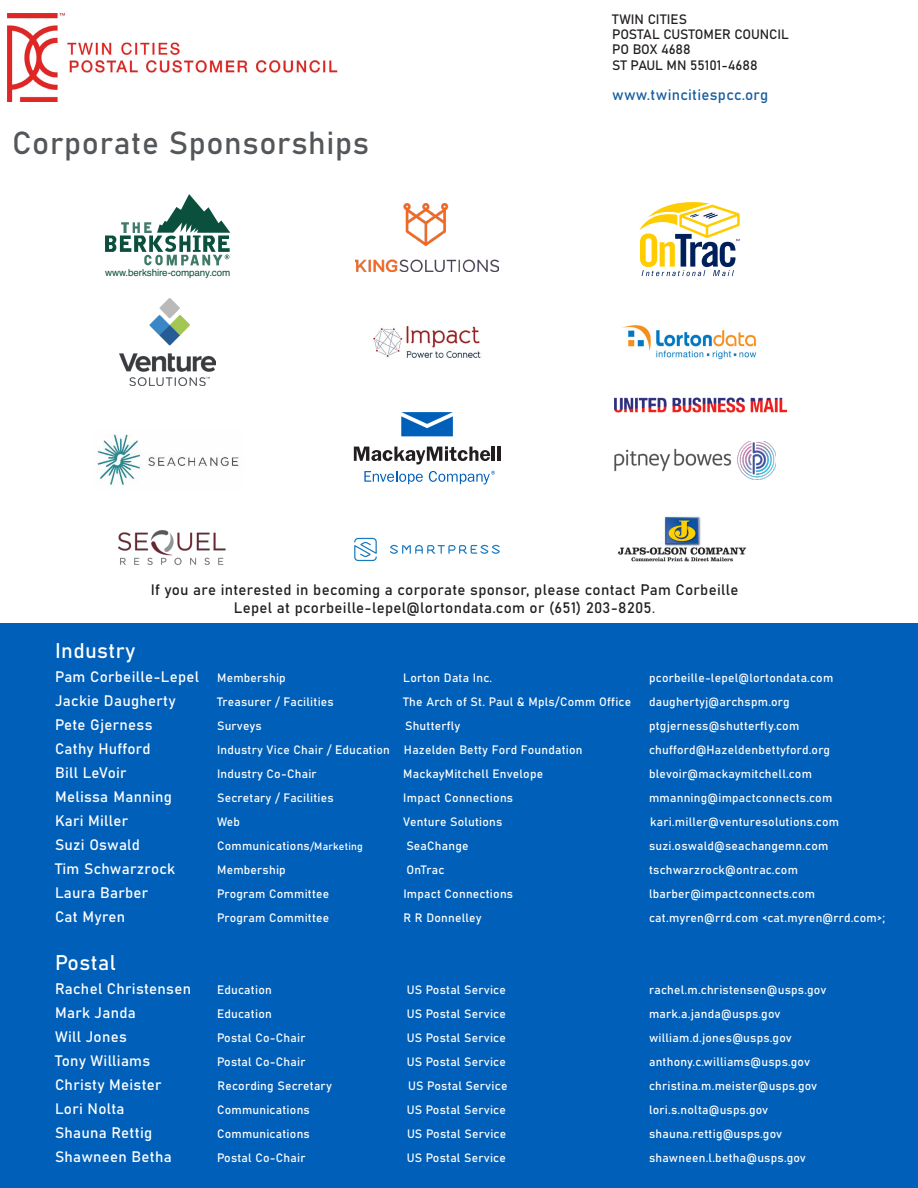
<style>
.page{position:relative;width:918px;height:1188px;background:#fff}
.page>*{position:absolute;margin:0;border:0;box-sizing:border-box;transform-origin:0 0}
.t1{font:31.5px "Bahnschrift";letter-spacing:.02em;color:#54575a}
.t2{font:21px "Bahnschrift";letter-spacing:.02em;color:#fff}
.t3{font:15px "Bahnschrift";letter-spacing:.02em;color:#fff}
.t4{font:15px/18px "Bahnschrift";letter-spacing:.02em;color:#231f20;text-align:center}
.t5{font:15px "Bahnschrift";letter-spacing:.02em;color:#175d9e}
.t6{font:13.5px "Bahnschrift";color:#231f20}
.t7{font:12px "Bahnschrift";letter-spacing:.02em;color:#fff}
.t8{font:9.9px "Helvetica";letter-spacing:-.01em;color:#0b503c}
.s1{font-size:13.5px}
.s2{font-size:12px}
.s3{font-size:10.5px}
</style>
<div class="page">
<div style="left:0;top:623px;width:918px;height:565px;background:#005fb9"></div>
<img style="left:7px;top:14px;width:331px;height:87px">
<img style="left:373px;top:325px;width:108px;height:33px">
<img style="left:120px;top:299px;width:96px;height:86px">
<img style="left:618px;top:516px;width:129px;height:46px">
<svg style="left:105px;top:194px;width:125px;height:71px"></svg>
<img style="left:355px;top:203px;width:144px;height:68px">
<img style="left:622px;top:325px;width:135px;height:35px">
<svg style="left:401px;top:412px;width:52px;height:24px"></svg>
<svg style="left:354px;top:446px;width:136px;height:19px"></svg>
<hr style="left:492px;top:447px;width:3px;height:14px;background:#231f20">
<hr style="left:497px;top:447px;width:3px;height:14px;background:#231f20">
<svg style="left:364px;top:471px;width:59px;height:13px"></svg>
<svg style="left:429px;top:471px;width:66px;height:13px"></svg>
<svg style="left:639px;top:202px;width:101px;height:74px"></svg>
<svg style="left:354px;top:538px;width:23px;height:23px"></svg>
<svg style="left:390px;top:545px;width:110px;height:9px"></svg>
<img style="left:118px;top:530px;width:108px;height:35px">
<img style="left:615px;top:441px;width:160px;height:39px">
<img style="left:614px;top:397px;width:174px;height:16px">
<img style="left:97px;top:434px;width:142px;height:52px">
<p class="t1" style="left:12px;top:123px;width:359px">Corporate Sponsorships</p>
<p class="t8" style="left:105px;top:265px;width:127px">www.berkshire-company.com</p>
<p class="t6" style="left:612px;top:11px;width:76px">TWIN CITIES</p>
<p class="t6" style="left:612px;top:26px;width:178px">POSTAL CUSTOMER COUNCIL</p>
<p class="t6" style="left:612px;top:41px;width:80px">PO BOX 4688</p>
<p class="t6" style="left:612px;top:57px;width:147px">ST PAUL MN 55101-4688</p>
<p class="t5" style="left:612px;top:85px;width:158px">www.twincitiespcc.org</p>
<p class="t4" style="left:151px;top:581px;width:589px">If you are interested in becoming a corporate sponsor, please contact Pam Corbeille<br>Lepel at pcorbeille-lepel@lortondata.com or (651) 203-8205<span class="s1">.</span></p>
<p class="t2" style="left:55px;top:638px;width:82px">Industry</p>
<p class="t3" style="left:55px;top:667px;width:232px">Pam Corbeille-Lepel <span class="s2">Membership</span></p>
<p class="t7" style="left:403px;top:670px;width:90px">Lorton Data Inc.</p>
<p class="t7" style="left:649px;top:670px;width:186px">pcorbeille-lepel@lortondata.com</p>
<p class="t3" style="left:55px;top:691px;width:122px">Jackie Daugherty</p>
<p class="t7" style="left:217px;top:694px;width:118px">Treasurer / Facilities</p>
<p class="t7" style="left:403px;top:694px;width:229px">The Arch of St. Paul &amp; Mpls/Comm Office</p>
<p class="t7" style="left:649px;top:694px;width:142px">daughertyj@archspm.org</p>
<p class="t3" style="left:55px;top:715px;width:99px">Pete Gjerness</p>
<p class="t7" style="left:217px;top:718px;width:46px">Surveys</p>
<p class="t7" style="left:405px;top:718px;width:57px">Shutterfly</p>
<p class="t7" style="left:649px;top:718px;width:152px">ptgjerness@shutterfly.com</p>
<p class="t3" style="left:55px;top:739px;width:97px">Cathy Hufford</p>
<p class="t7" style="left:217px;top:742px;width:367px">Industry Vice Chair / Education Hazelden Betty Ford Foundation</p>
<p class="t7" style="left:649px;top:742px;width:183px">chufford@Hazeldenbettyford.org</p>
<p class="t3" style="left:55px;top:763px;width:73px">Bill LeVoir</p>
<p class="t7" style="left:217px;top:766px;width:101px">Industry Co-Chair</p>
<p class="t7" style="left:403px;top:766px;width:141px">MackayMitchell Envelope</p>
<p class="t7" style="left:649px;top:766px;width:164px">blevoir@mackaymitchell.com</p>
<p class="t3" style="left:55px;top:787px;width:118px">Melissa Manning</p>
<p class="t7" style="left:217px;top:790px;width:118px">Secretary / Facilities</p>
<p class="t7" style="left:403px;top:790px;width:111px">Impact Connections</p>
<p class="t7" style="left:649px;top:790px;width:185px">mmanning@impactconnects.com</p>
<p class="t3" style="left:55px;top:811px;width:75px">Kari Miller</p>
<p class="t7" style="left:217px;top:814px;width:25px">Web</p>
<p class="t7" style="left:403px;top:814px;width:101px">Venture Solutions</p>
<p class="t7" style="left:650px;top:814px;width:191px">kari.miller@venturesolutions.com</p>
<p class="t3" style="left:55px;top:835px;width:86px">Suzi Oswald</p>
<p class="t7" style="left:217px;top:838px;width:147px">Communications<span class="s3">/Marketing</span></p>
<p class="t7" style="left:406px;top:838px;width:64px">SeaChange</p>
<p class="t7" style="left:649px;top:838px;width:181px">suzi.oswald@seachangemn.com</p>
<p class="t3" style="left:55px;top:859px;width:122px">Tim Schwarzrock</p>
<p class="t7" style="left:217px;top:862px;width:70px">Membership</p>
<p class="t7" style="left:406px;top:862px;width:39px">OnTrac</p>
<p class="t7" style="left:649px;top:862px;width:150px">tschwarzrock@ontrac.com</p>
<p class="t3" style="left:55px;top:883px;width:95px">Laura Barber</p>
<p class="t7" style="left:217px;top:886px;width:114px">Program Committee</p>
<p class="t7" style="left:403px;top:886px;width:111px">Impact Connections</p>
<p class="t7" style="left:649px;top:886px;width:168px">lbarber@impactconnects.com</p>
<p class="t3" style="left:55px;top:907px;width:72px">Cat Myren</p>
<p class="t7" style="left:217px;top:910px;width:114px">Program Committee</p>
<p class="t7" style="left:403px;top:910px;width:80px">R R Donnelley</p>
<p class="t7" style="left:649px;top:910px;width:238px">cat.myren@rrd.com &lt;cat.myren@rrd.com&gt;;</p>
<p class="t2" style="left:55px;top:950px;width:62px">Postal</p>
<p class="t3" style="left:55px;top:979px;width:138px">Rachel Christensen</p>
<p class="t7" style="left:217px;top:982px;width:56px">Education</p>
<p class="t7" style="left:407px;top:982px;width:101px">US Postal Service</p>
<p class="t7" style="left:649px;top:982px;width:179px">rachel.m.christensen@usps.gov</p>
<p class="t3" style="left:55px;top:1003px;width:82px">Mark Janda</p>
<p class="t7" style="left:217px;top:1006px;width:56px">Education</p>
<p class="t7" style="left:407px;top:1006px;width:101px">US Postal Service</p>
<p class="t7" style="left:649px;top:1006px;width:133px">mark.a.janda@usps.gov</p>
<p class="t3" style="left:55px;top:1027px;width:73px">Will Jones</p>
<p class="t7" style="left:217px;top:1030px;width:90px">Postal Co-Chair</p>
<p class="t7" style="left:407px;top:1030px;width:101px">US Postal Service</p>
<p class="t7" style="left:649px;top:1030px;width:144px">william.d.jones@usps.gov</p>
<p class="t3" style="left:55px;top:1051px;width:97px">Tony Williams</p>
<p class="t7" style="left:217px;top:1054px;width:90px">Postal Co-Chair</p>
<p class="t7" style="left:407px;top:1054px;width:101px">US Postal Service</p>
<p class="t7" style="left:649px;top:1054px;width:163px">anthony.c.williams@usps.gov</p>
<p class="t3" style="left:55px;top:1075px;width:108px">Christy Meister</p>
<p class="t7" style="left:218px;top:1078px;width:116px">Recording Secretary</p>
<p class="t7" style="left:408px;top:1078px;width:101px">US Postal Service</p>
<p class="t7" style="left:649px;top:1078px;width:170px">christina.m.meister@usps.gov</p>
<p class="t3" style="left:55px;top:1099px;width:71px">Lori Nolta</p>
<p class="t7" style="left:217px;top:1102px;width:94px">Communications</p>
<p class="t7" style="left:407px;top:1102px;width:101px">US Postal Service</p>
<p class="t7" style="left:649px;top:1102px;width:121px">lori.s.nolta@usps.gov</p>
<p class="t3" style="left:55px;top:1123px;width:99px">Shauna Rettig</p>
<p class="t7" style="left:217px;top:1126px;width:94px">Communications</p>
<p class="t7" style="left:407px;top:1126px;width:101px">US Postal Service</p>
<p class="t7" style="left:649px;top:1126px;width:135px">shauna.rettig@usps.gov</p>
<p class="t3" style="left:55px;top:1147px;width:118px">Shawneen Betha</p>
<p class="t7" style="left:217px;top:1150px;width:90px">Postal Co-Chair</p>
<p class="t7" style="left:407px;top:1150px;width:101px">US Postal Service</p>
<p class="t7" style="left:649px;top:1150px;width:158px">shawneen.l.betha@usps.gov</p>
</div>
